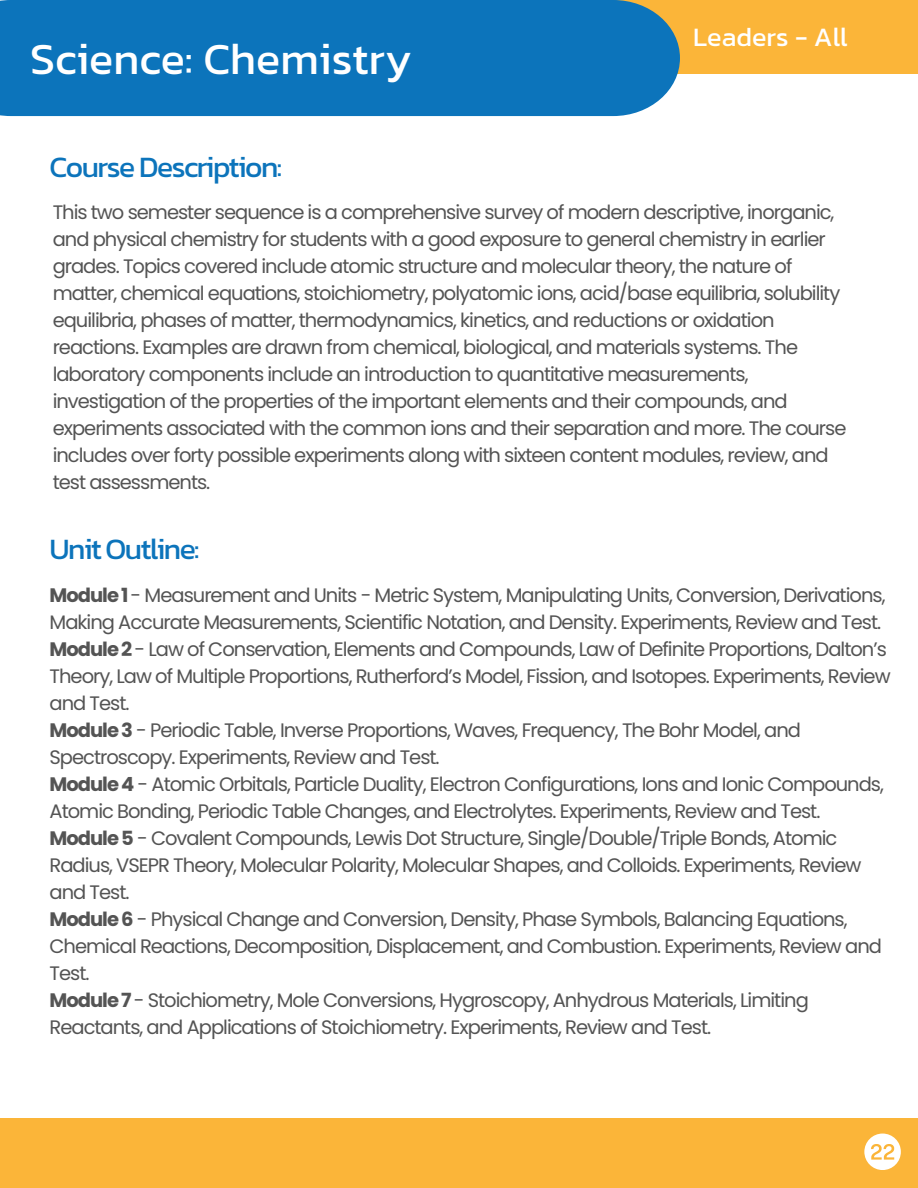
<style>
.page{position:relative;width:918px;height:1188px;background:#fff}
.page>*{position:absolute;margin:0;border:0;box-sizing:border-box;transform-origin:0 0}
.t1{font:45px "Kanit";color:#fff}
.t2{font:30px "Kanit";letter-spacing:-.05em;color:#0c74bb}
.t3{font:27px "Kanit";color:#fff}
.t4{font:19.5px/27px "Poppins";letter-spacing:-.05em;color:#545454}
.s1{font-weight:700}
</style>
<div class="page">
<div style="left:333px;top:0;width:585px;height:74px;background:#fbb539"></div>
<div style="left:0;top:0;width:680px;height:116px;background:#0c74bb"></div>
<div style="left:0;top:1118px;width:918px;height:70px;background:#fbb539"></div>
<svg style="left:864px;top:1134px;width:36px;height:36px"></svg>
<h1 class="t1" style="left:30px;top:24px;width:383px">Science: Chemistry</h1>
<p class="t3" style="left:693px;top:16px;width:156px">Leaders - All</p>
<h3 class="t2" style="left:50px;top:144px;width:234px">Course Description:</h3>
<h2 class="t4" style="left:53px;top:199px;width:795px">This two semester sequence is a comprehensive survey of modern descriptive, inorganic, and physical chemistry for students with a good exposure to general chemistry in earlier grades. Topics covered include atomic structure and molecular theory, the nature of matter, chemical equations, stoichiometry, polyatomic ions, acid/base equilibria, solubility equilibria, phases of matter, thermodynamics, kinetics, and reductions or oxidation reactions. Examples are drawn from chemical, biological, and materials systems. The laboratory components include an introduction to quantitative measurements, investigation of the properties of the important elements and their compounds, and experiments associated with the common ions and their separation and more. The course includes over forty possible experiments along with sixteen content modules, review, and test assessments.</h2>
<p class="t2" style="left:50px;top:526px;width:152px">Unit Outline:</p>
<h2 class="t4" style="left:50px;top:581px;width:837px"><span class="s1">Module 1</span> - Measurement and Units - Metric System, Manipulating Units, Conversion, Derivations,<br>Making Accurate Measurements, Scientific Notation, and Density. Experiments, Review and Test.</h2>
<p class="t4" style="left:50px;top:635px;width:843px"><span class="s1">Module 2</span> - Law of Conservation, Elements and Compounds, Law of Definite Proportions, Dalton’s<br>Theory, Law of Multiple Proportions, Rutherford’s Model, Fission, and Isotopes. Experiments, Review and Test.</p>
<p class="t4" style="left:50px;top:716px;width:753px"><span class="s1">Module 3</span> - Periodic Table, Inverse Proportions, Waves, Frequency, The Bohr Model, and<br>Spectroscopy. Experiments, Review and Test.</p>
<p class="t4" style="left:50px;top:770px;width:836px"><span class="s1">Module 4</span> - Atomic Orbitals, Particle Duality, Electron Configurations, Ions and Ionic Compounds,<br>Atomic Bonding, Periodic Table Changes, and Electrolytes. Experiments, Review and Test.</p>
<p class="t4" style="left:50px;top:824px;width:813px"><span class="s1">Module 5</span> - Covalent Compounds, Lewis Dot Structure, Single/Double/Triple Bonds, Atomic<br>Radius, VSEPR Theory, Molecular Polarity, Molecular Shapes, and Colloids. Experiments, Review and Test.</p>
<p class="t4" style="left:50px;top:905px;width:834px"><span class="s1">Module 6</span> - Physical Change and Conversion, Density, Phase Symbols, Balancing Equations,<br>Chemical Reactions, Decomposition, Displacement, and Combustion. Experiments, Review and<br>Test.</p>
<p class="t4" style="left:50px;top:986px;width:761px"><span class="s1">Module 7</span> - Stoichiometry, Mole Conversions, Hygroscopy, Anhydrous Materials, Limiting<br>Reactants, and Applications of Stoichiometry. Experiments, Review and Test.</p>
</div>
